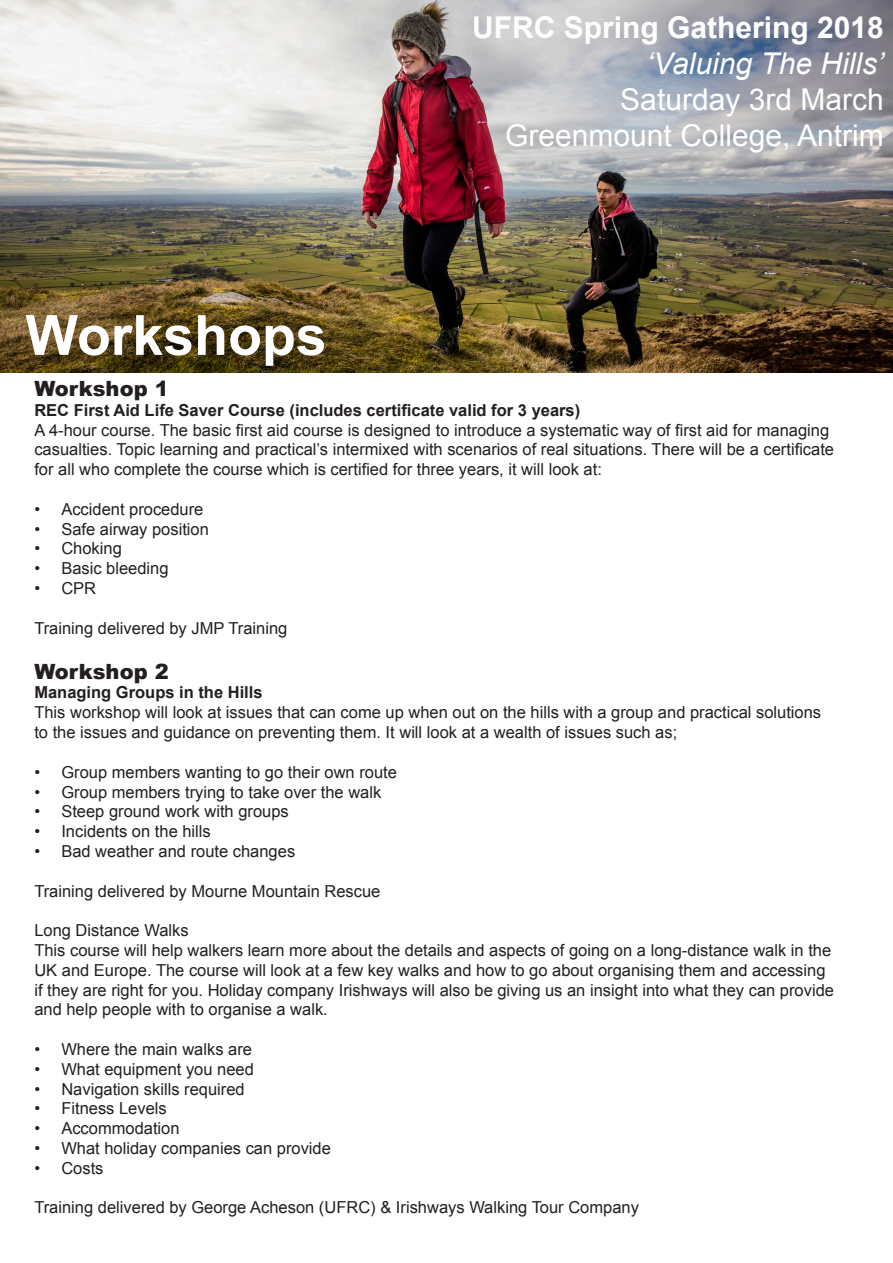
<style>
.page{position:relative;width:893px;height:1263px;background:#fff}
.page>*{position:absolute;margin:0;border:0;box-sizing:border-box;transform-origin:0 0}
.t1{font:700 55.5px "Arial";color:#fff}
.t2{font:30px "Arial";color:#fff}
.t3{font:700 30px "Arial";color:#fff}
.t4{font:italic 30px "Arial";color:#fff}
.t5{font:900 21px "Arial";color:#231f20}
.t6{font:16.5px/19.8px "Arial";color:#231f20}
.t7{font:700 16.5px "Arial";color:#231f20}
</style>
<div class="page">
<img style="left:0;top:0;width:893px;height:372px">
<p class="t1" style="left:26px;top:296px;width:303px">Workshops</p>
<p class="t3" style="left:472px;top:7px;width:413px">UFRC Spring Gathering 2018</p>
<p class="t4" style="left:646px;top:44px;width:239px">‘Valuing The Hills’</p>
<p class="t2" style="left:620px;top:79px;width:265px">Saturday 3rd March</p>
<p class="t2" style="left:505px;top:115px;width:380px">Greenmount College, Antrim</p>
<p class="t5" style="left:34px;top:373px;width:136px">Workshop 1</p>
<p class="t7" style="left:34px;top:398px;width:547px">REC First Aid Life Saver Course (includes certificate valid for 3 years)</p>
<p class="t6" style="left:34px;top:420px;width:801px">A 4-hour course. The basic first aid course is designed to introduce a systematic way of first aid for managing casualties. Topic learning and practical’s intermixed with scenarios of real situations. There will be a certificate for all who complete the course which is certified for three years, it will look at:</p>
<p class="t6" style="left:34px;top:499px;width:171px">• Accident procedure</p>
<p class="t6" style="left:34px;top:519px;width:176px">• Safe airway position</p>
<p class="t6" style="left:34px;top:539px;width:89px">• Choking</p>
<p class="t6" style="left:34px;top:558px;width:136px">• Basic bleeding</p>
<p class="t6" style="left:34px;top:578px;width:63px">• CPR</p>
<p class="t6" style="left:34px;top:618px;width:255px">Training delivered by JMP Training</p>
<p class="t5" style="left:34px;top:656px;width:136px">Workshop 2</p>
<p class="t7" style="left:34px;top:681px;width:230px">Managing Groups in the Hills</p>
<p class="t6" style="left:34px;top:702px;width:788px">This workshop will look at issues that can come up when out on the hills with a group and practical solutions to the issues and guidance on preventing them. It will look at a wealth of issues such as;</p>
<p class="t6" style="left:34px;top:762px;width:364px">• Group members wanting to go their own route</p>
<p class="t6" style="left:34px;top:782px;width:349px">• Group members trying to take over the walk</p>
<p class="t6" style="left:34px;top:801px;width:256px">• Steep ground work with groups</p>
<p class="t6" style="left:34px;top:821px;width:178px">• Incidents on the hills</p>
<p class="t6" style="left:34px;top:841px;width:262px">• Bad weather and route changes</p>
<p class="t6" style="left:34px;top:881px;width:348px">Training delivered by Mourne Mountain Rescue</p>
<p class="t6" style="left:34px;top:920px;width:156px">Long Distance Walks</p>
<p class="t6" style="left:34px;top:940px;width:801px">This course will help walkers learn more about the details and aspects of going on a long-distance walk in the UK and Europe. The course will look at a few key walks and how to go about organising them and accessing if they are right for you. Holiday company Irishways will also be giving us an insight into what they can provide and help people with to organise a walk.</p>
<p class="t6" style="left:34px;top:1039px;width:219px">• Where the main walks are</p>
<p class="t6" style="left:34px;top:1059px;width:221px">• What equipment you need</p>
<p class="t6" style="left:34px;top:1079px;width:212px">• Navigation skills required</p>
<p class="t6" style="left:34px;top:1098px;width:134px">• Fitness Levels</p>
<p class="t6" style="left:34px;top:1118px;width:147px">• Accommodation</p>
<p class="t6" style="left:34px;top:1138px;width:298px">• What holiday companies can provide</p>
<p class="t6" style="left:34px;top:1158px;width:71px">• Costs</p>
<p class="t6" style="left:34px;top:1197px;width:606px">Training delivered by George Acheson (UFRC) &amp; Irishways Walking Tour Company</p>
</div>
